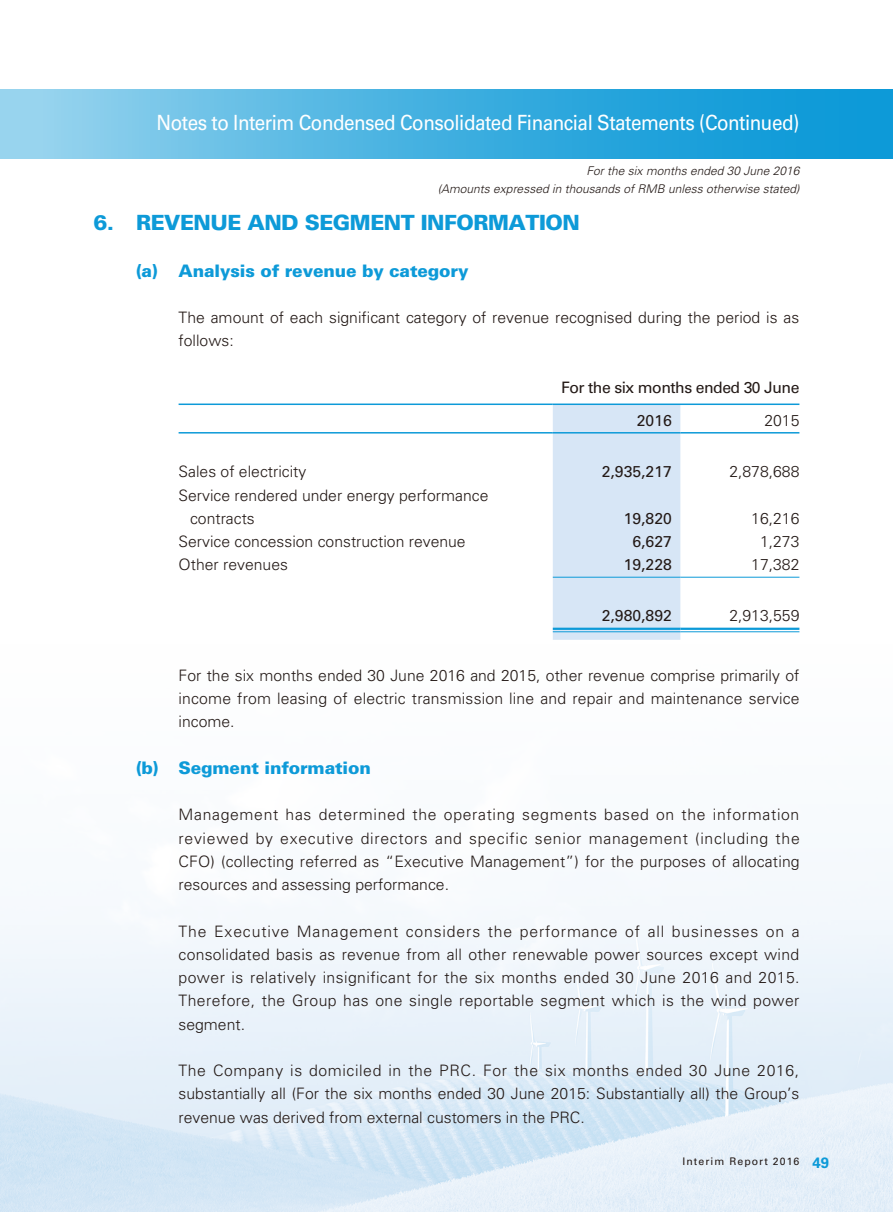
<style>
.page{position:relative;width:893px;height:1212px;background:#fff}
.page>*{position:absolute;margin:0;border:0;box-sizing:border-box;transform-origin:0 0}
.t1{font:21px "Univers LT Std";letter-spacing:-.025em;color:#fff;scale:.9 1}
.t2{font:900 21px "Univers LT Std";letter-spacing:-.025em;color:#0d9ad8}
.t3{font:900 17.25px "Univers LT Std";letter-spacing:-.01em;color:#0d9ad8}
.t4{font:300 15.75px/23.2px "Univers LT Std";color:#231916;text-align:justify}
.t5{font:15.75px/32.7px "Univers LT Std";letter-spacing:-.015em;color:#231916}
.t6{font:italic 300 12px/18px "Univers LT Std";color:#231916;text-align:right}
.t7{font:10.5px "Univers LT Std";letter-spacing:.1em;color:#231916}
.s1{font-weight:700;font-size:15px;color:#0d9ad8}
</style>
<div class="page">
<img style="left:0;top:403px;width:893px;height:809px">
<div style="left:0;top:89px;width:893px;height:70px;background:linear-gradient(to right,#93d2ed,#0092d5)"></div>
<div style="left:553px;top:405px;width:127px;height:235px;background:#d7e6f6"></div>
<hr style="left:179px;top:403px;width:374px;height:2px;background:#0d9ad8">
<hr style="left:553px;top:403px;width:246px;height:2px;background:#0d9ad8">
<hr style="left:179px;top:432px;width:374px;height:1px;background:#0d9ad8">
<hr style="left:553px;top:432px;width:127px;height:1px;background:#0d9ad8">
<hr style="left:680px;top:432px;width:119px;height:1px;background:#0d9ad8">
<hr style="left:553px;top:577px;width:127px;height:1px;background:#0d9ad8">
<hr style="left:680px;top:577px;width:119px;height:1px;background:#0d9ad8">
<hr style="left:553px;top:628px;width:127px;height:2px;background:#0d9ad8">
<hr style="left:553px;top:631px;width:127px;height:1px;background:#0d9ad8">
<hr style="left:680px;top:628px;width:119px;height:2px;background:#0d9ad8">
<hr style="left:680px;top:631px;width:119px;height:1px;background:#0d9ad8">
<h1 class="t1" style="left:157px;top:111px;width:716px">Notes to Interim Condensed Consolidated Financial Statements (Continued)</h1>
<p class="t6" style="left:438px;top:162px;width:363px">For the six months ended 30 June 2016<br>(Amounts expressed in thousands of RMB unless otherwise stated)</p>
<h1 class="t2" style="left:94px;top:209px;width:488px">6. REVENUE AND SEGMENT INFORMATION</h1>
<p class="t3" style="left:136px;top:260px;width:334px">(a) Analysis of revenue by category</p>
<p class="t4" style="left:179px;top:306px;width:622px">The amount of each significant category of revenue recognised during the period is as follows:</p>
<p class="t5" style="left:637px;top:371px;width:164px;text-indent:-76px">For the six months ended 30 June<br>2016</p>
<p class="t4" style="left:764px;top:408px;width:37px">2015</p>
<p class="t4" style="left:179px;top:460px;width:129px">Sales of electricity</p>
<p class="t5" style="left:602px;top:455px;width:72px">2,935,217</p>
<p class="t4" style="left:729px;top:460px;width:72px">2,878,688</p>
<p class="t4" style="left:190px;top:483px;width:300px;text-indent:-11px">Service rendered under energy performance contracts</p>
<p class="t5" style="left:624px;top:502px;width:50px">19,820</p>
<p class="t4" style="left:751px;top:507px;width:50px">16,216</p>
<p class="t4" style="left:179px;top:530px;width:289px">Service concession construction revenue</p>
<p class="t5" style="left:632px;top:525px;width:41px">6,627</p>
<p class="t4" style="left:760px;top:530px;width:41px">1,273</p>
<p class="t4" style="left:179px;top:553px;width:111px">Other revenues</p>
<p class="t5" style="left:624px;top:548px;width:50px">19,228</p>
<p class="t4" style="left:751px;top:553px;width:50px">17,382</p>
<p class="t5" style="left:602px;top:599px;width:72px">2,980,892</p>
<p class="t4" style="left:729px;top:604px;width:72px">2,913,559</p>
<p class="t4" style="left:179px;top:664px;width:623px">For the six months ended 30 June 2016 and 2015, other revenue comprise primarily of income from leasing of electric transmission line and repair and maintenance service income.</p>
<p class="t3" style="left:136px;top:757px;width:236px">(b) Segment information</p>
<p class="t4" style="left:179px;top:803px;width:623px">Management has determined the operating segments based on the information reviewed by executive directors and specific senior management (including the CFO) (collecting referred as “Executive Management”) for the purposes of allocating resources and assessing performance.</p>
<p class="t4" style="left:179px;top:919px;width:623px">The Executive Management considers the performance of all businesses on a consolidated basis as revenue from all other renewable power sources except wind power is relatively insignificant for the six months ended 30 June 2016 and 2015.<br>Therefore, the Group has one single reportable segment which is the wind power segment.</p>
<p class="t4" style="left:179px;top:1059px;width:622px">The Company is domiciled in the PRC. For the six months ended 30 June 2016, substantially all (For the six months ended 30 June 2015: Substantially all) the Group’s revenue was derived from external customers in the PRC.</p>
<p class="t7" style="left:682px;top:1155px;width:148px">Interim Report 2016 <span class="s1">49</span></p>
</div>
